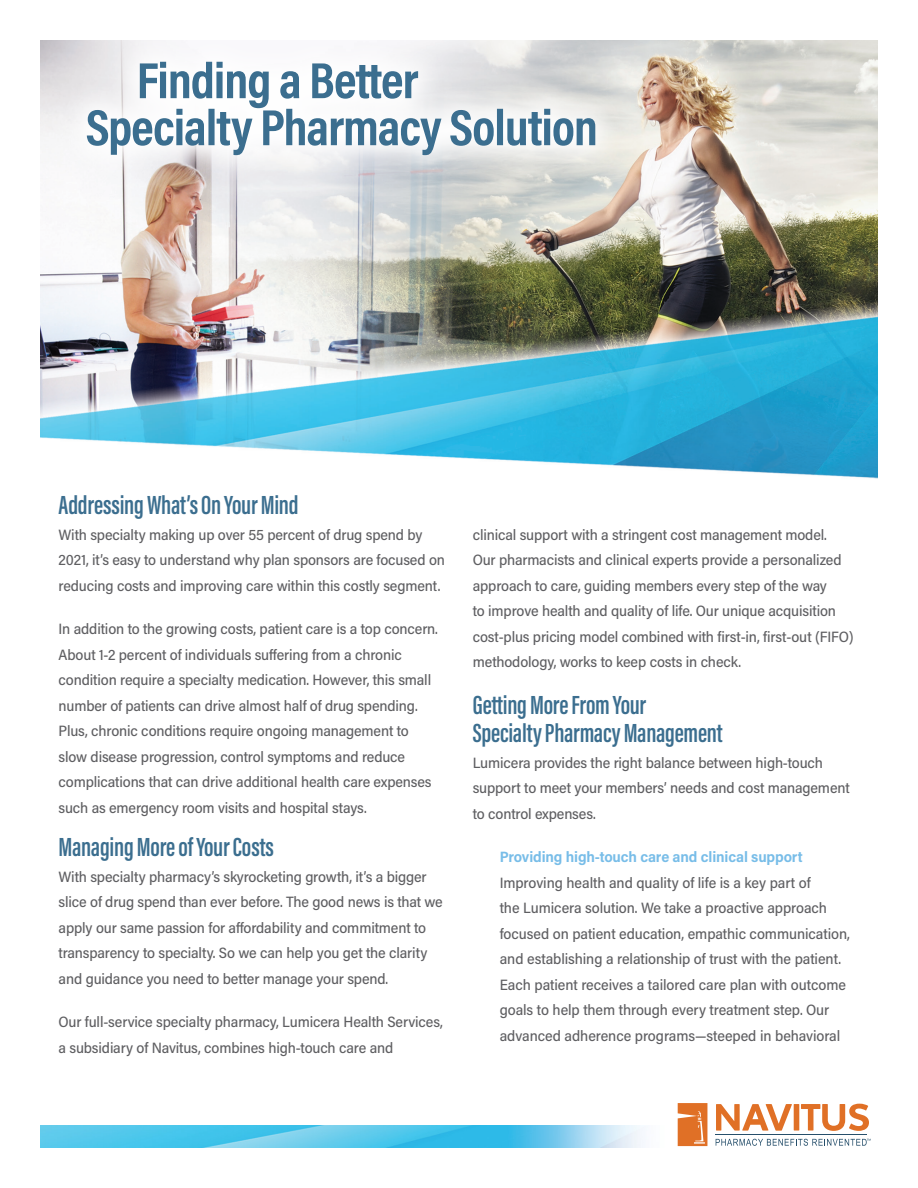
<style>
.page{position:relative;width:918px;height:1188px;background:#fff}
.page>*{position:absolute;margin:0;border:0;box-sizing:border-box;transform-origin:0 0}
.t1{font:600 27px/28.5px "Acumin Pro Extra Cond";letter-spacing:-.01em;color:#3b6e8f}
.t2{font:500 15px/25.5px "Acumin Pro Semi Cond";letter-spacing:-.01em;color:#5f5f62}
.t3{font:700 15px "Acumin Pro Semi Cond";letter-spacing:-.01em;color:#78bde8}
</style>
<div class="page">
<img style="left:40px;top:40px;width:838px;height:439px">
<svg style="left:56px;top:40px;width:571px;height:146px"></svg>
<svg style="left:87px;top:62px;width:508px;height:93px"></svg>
<hr style="left:716px;top:1134px;width:151px;height:1px;background:#264f6b">
<svg style="left:716px;top:1139px;width:155px;height:7px"></svg>
<div style="left:794px;top:1104px;width:5px;height:27px;background:#e07026"></div>
<svg style="left:801px;top:1104px;width:68px;height:27px"></svg>
<svg style="left:716px;top:1104px;width:76px;height:27px"></svg>
<svg style="left:678px;top:1103px;width:29px;height:43px"></svg>
<img style="left:40px;top:1126px;width:604px;height:22px">
<p class="t1" style="left:59px;top:491px;width:242px">Addressing What’s On Your Mind</p>
<p class="t2" style="left:59px;top:521px;width:388px">With specialty making up over 55 percent of drug spend by<br>2021, it’s easy to understand why plan sponsors are focused on reducing costs and improving care within this costly segment.</p>
<p class="t2" style="left:59px;top:616px;width:381px">In addition to the growing costs, patient care is a top concern.<br>About 1-2 percent of individuals suffering from a chronic condition require a specialty medication. However, this small number of patients can drive almost half of drug spending.<br>Plus, chronic conditions require ongoing management to slow disease progression, control symptoms and reduce complications that can drive additional health care expenses such as emergency room visits and hospital stays.</p>
<p class="t1" style="left:59px;top:833px;width:217px">Managing More of Your Costs</p>
<p class="t2" style="left:59px;top:863px;width:386px">With specialty pharmacy’s skyrocketing growth, it’s a bigger slice of drug spend than ever before. The good news is that we apply our same passion for affordability and commitment to transparency to specialty. So we can help you get the clarity and guidance you need to better manage your spend.</p>
<p class="t2" style="left:59px;top:1009px;width:386px">Our full-service specialty pharmacy, Lumicera Health Services, a subsidiary of Navitus, combines high-touch care and</p>
<p class="t2" style="left:473px;top:521px;width:383px">clinical support with a stringent cost management model.<br>Our pharmacists and clinical experts provide a personalized approach to care, guiding members every step of the way<br>to improve health and quality of life. Our unique acquisition cost-plus pricing model combined with first-in, first-out (FIFO) methodology, works to keep costs in check.</p>
<p class="t1" style="left:473px;top:690px;width:251px">Getting More From Your<br>Specialty Pharmacy Management</p>
<p class="t2" style="left:473px;top:749px;width:379px">Lumicera provides the right balance between high-touch support to meet your members’ needs and cost management to control expenses.</p>
<p class="t3" style="left:500px;top:847px;width:304px">Providing high-touch care and clinical support</p>
<p class="t2" style="left:500px;top:869px;width:352px">Improving health and quality of life is a key part of<br>the Lumicera solution. We take a proactive approach focused on patient education, empathic communication, and establishing a relationship of trust with the patient.<br>Each patient receives a tailored care plan with outcome goals to help them through every treatment step. Our advanced adherence programs—steeped in behavioral</p>
</div>
